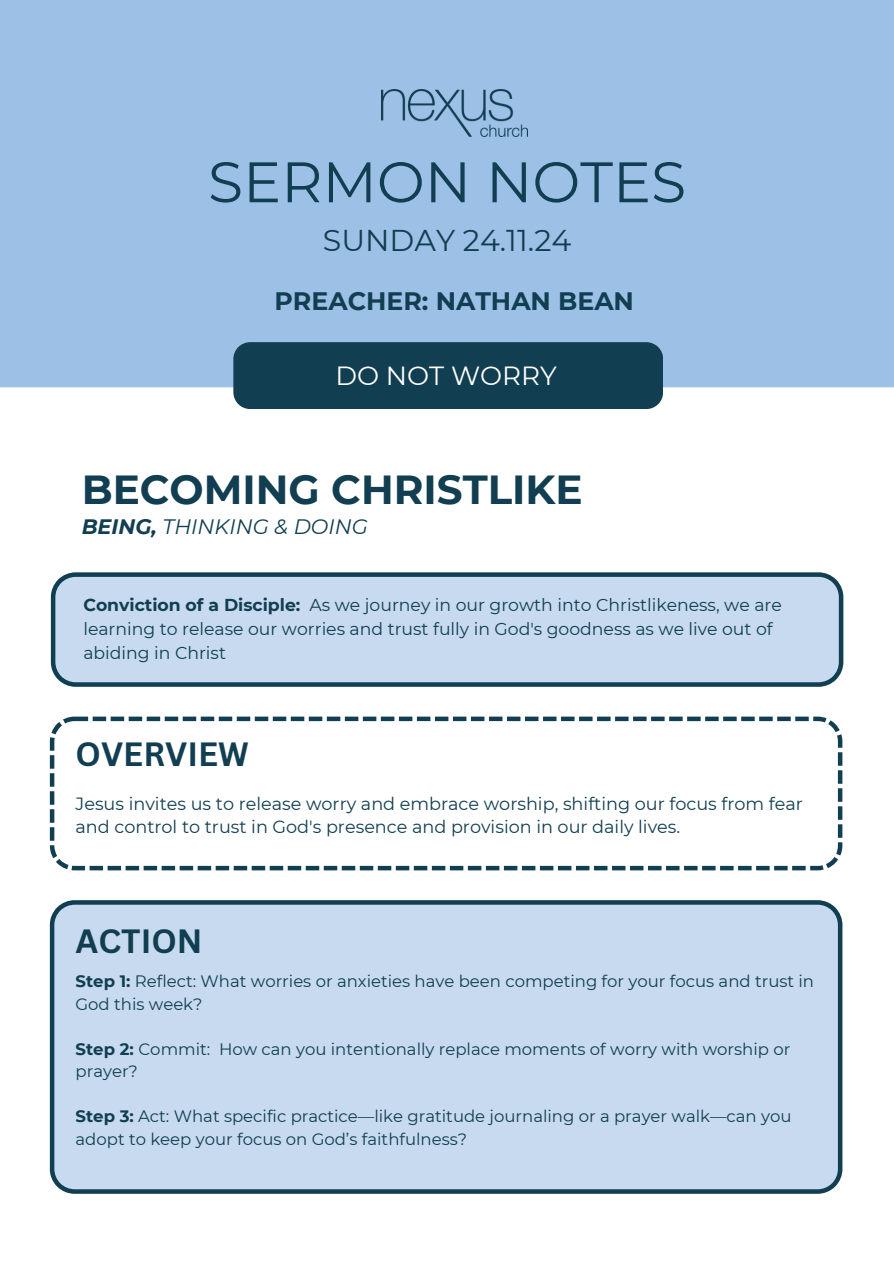
<style>
.page{position:relative;width:894px;height:1264px;background:#fff}
.page>*{position:absolute;margin:0;border:0;box-sizing:border-box;transform-origin:0 0}
.t1{font:57px "Montserrat";color:#113e51}
.t2{font:700 40.5px "Montserrat";color:#113e51}
.t3{font:700 32.7px "Canva Sans";color:#113e51}
.t4{font:30px "Montserrat";color:#113e51}
.t5{font:26.25px "Montserrat";color:#fff}
.t6{font:700 25.2px "Montserrat";color:#113e51}
.t7{font:italic 20.85px "Montserrat";color:#113e51}
.t8{font:17.7px/23.7px "Montserrat";color:#113e51}
.t9{font:17.25px/23.9px "Montserrat";color:#113e51}
.t10{font:16.5px/22.5px "Montserrat";color:#113e51}
.s1{font-weight:700}
</style>
<div class="page">
<div style="left:0;top:0;width:893px;height:387px;background:#9dc0e6"></div>
<img style="left:381px;top:89px;width:146px;height:48px">
<div style="left:233px;top:342px;width:430px;height:67px;background:#113e51"></div>
<svg style="left:51px;top:572px;width:792px;height:114px;background:#b7cce1"></svg>
<div style="left:50px;top:900px;width:792px;height:293px;background:#c7daef"></div>
<svg style="left:50px;top:716px;width:792px;height:154px"></svg>
<h1 class="t1" style="left:208px;top:147px;width:479px">SERMON NOTES</h1>
<h4 class="t4" style="left:323px;top:222px;width:250px">SUNDAY 24.11.24</h4>
<h6 class="t6" style="left:274px;top:285px;width:361px">PREACHER: NATHAN BEAN</h6>
<h5 class="t5" style="left:335px;top:359px;width:223px">DO NOT WORRY</h5>
<h2 class="t2" style="left:82px;top:465px;width:502px">BECOMING CHRISTLIKE</h2>
<p class="t7" style="left:82px;top:514px;width:287px"><span class="s1">BEING,</span> THINKING &amp; DOING</p>
<p class="t9" style="left:83px;top:593px;width:699px"><span class="s1">Conviction of a Disciple:</span> As we journey in our growth into Christlikeness, we are learning to release our worries and trust fully in God's goodness as we live out of abiding in Christ</p>
<p class="t3" style="left:75px;top:731px;width:175px">OVERVIEW</p>
<p class="t8" style="left:75px;top:791px;width:728px">Jesus invites us to release worry and embrace worship, shifting our focus from fear and control to trust in God's presence and provision in our daily lives.</p>
<h3 class="t3" style="left:75px;top:917px;width:128px">ACTION</h3>
<p class="t10" style="left:75px;top:970px;width:739px"><span class="s1">Step 1:</span> Reflect: What worries or anxieties have been competing for your focus and trust in<br>God this week?</p>
<h3 class="t10" style="left:75px;top:1037px;width:716px"><span class="s1">Step 2:</span> Commit: How can you intentionally replace moments of worry with worship or prayer?</h3>
<p class="t10" style="left:75px;top:1105px;width:717px"><span class="s1">Step 3:</span> Act: What specific practice—like gratitude journaling or a prayer walk—can you adopt to keep your focus on God’s faithfulness?</p>
</div>
